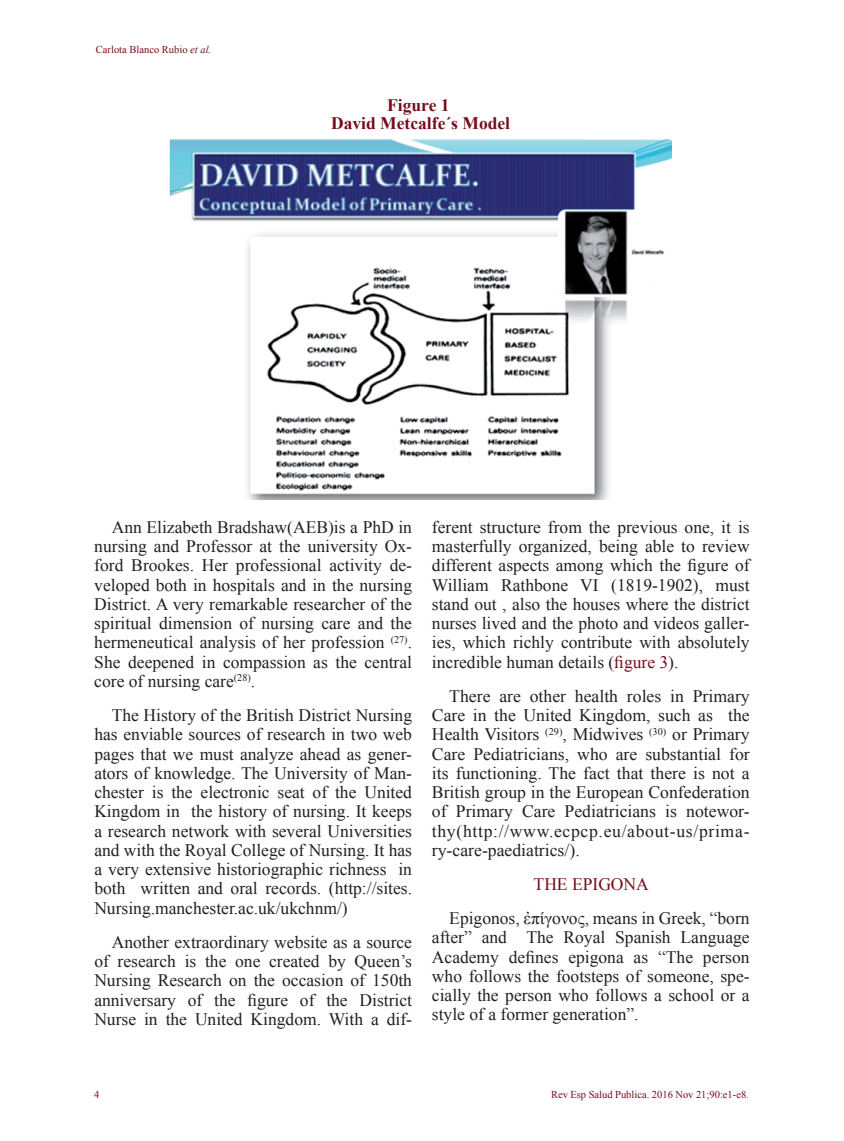
<style>
.page{position:relative;width:844px;height:1141px;background:#fff}
.page>*{position:absolute;margin:0;border:0;box-sizing:border-box;transform-origin:0 0}
.t1{font:17.5px/19.2px "Times New Roman";color:#231f20;text-align:justify}
.t2{font:700 17.5px/17.5px "Times New Roman";color:#750d1b;text-align:center}
.t3{font:17.5px "Times New Roman";color:#750d1b}
.t4{font:10.5px "Times New Roman";color:#750d1b}
.s1{font-style:italic}
.s2{color:#750d1b}
</style>
<div class="page">
<img style="left:170px;top:139px;width:501px;height:361px">
<p class="t4" style="left:96px;top:43px;width:117px">Carlota Blanco Rubio <span class="s1">et al.</span></p>
<p class="t2" style="left:331px;top:96px;width:180px">Figure 1<br>David Metcalfe´s Model</p>
<p class="t1" style="left:94px;top:517px;width:319px;text-indent:17px">Ann Elizabeth Bradshaw(AEB)is a PhD in nursing and Professor at the university Ox&shy;ford Brookes. Her professional activity de&shy;veloped both in hospitals and in the nursing District. A very remarkable researcher of the spiritual dimension of nursing care and the hermeneutical analysis of her profession <sup>(27)</sup>.<br>She deepened in compassion as the central core of nursing care<sup>(28)</sup>.</p>
<p class="t1" style="left:94px;top:705px;width:319px;text-indent:17px">The History of the British District Nursing has enviable sources of research in two web pages that we must analyze ahead as gener&shy;ators of knowledge. The University of Man&shy;chester is the electronic seat of the United Kingdom in the history of nursing. It keeps a research network with several Universities and with the Royal College of Nursing. It has a very extensive historiographic richness in both written and oral records. (http://sites.<br>Nursing.manchester.ac.uk/ukchnm/)</p>
<p class="t1" style="left:94px;top:932px;width:319px;text-indent:17px">Another extraordinary website as a source of research is the one created by Queen’s Nursing Research on the occasion of 150th anniversary of the figure of the District Nurse in the United Kingdom. With a dif-</p>
<p class="t1" style="left:432px;top:517px;width:319px">ferent structure from the previous one, it is masterfully organized, being able to review different aspects among which the figure of William Rathbone VI (1819-1902), must stand out , also the houses where the district nurses lived and the photo and videos galler&shy;ies, which richly contribute with absolutely incredible human details (<span class="s2">figure 3</span>).</p>
<p class="t1" style="left:432px;top:686px;width:319px;text-indent:17px">There are other health roles in Primary Care in the United Kingdom, such as the Health Visitors <sup>(29)</sup>, Midwives <sup>(30)</sup> or Primary Care Pediatricians, who are substantial for its functioning. The fact that there is not a British group in the European Confederation of Primary Care Pediatricians is notewor&shy;thy(http://www.ecpcp.eu/about-us/prima&shy;ry-care-paediatrics/).</p>
<p class="t3" style="left:533px;top:872px;width:117px">THE EPIGONA</p>
<p class="t1" style="left:432px;top:908px;width:319px;text-indent:17px">Epigonos, ἐπίγονος, means in Greek, “born after” and The Royal Spanish Language Academy defines epigona as “The person who follows the footsteps of someone, spe&shy;cially the person who follows a school or a style of a former generation”.</p>
<p class="t4" style="left:94px;top:1087px;width:7px">4</p>
<p class="t4" style="left:551px;top:1087px;width:199px">Rev Esp Salud Publica. 2016 Nov 21;90:e1-e8.</p>
</div>
